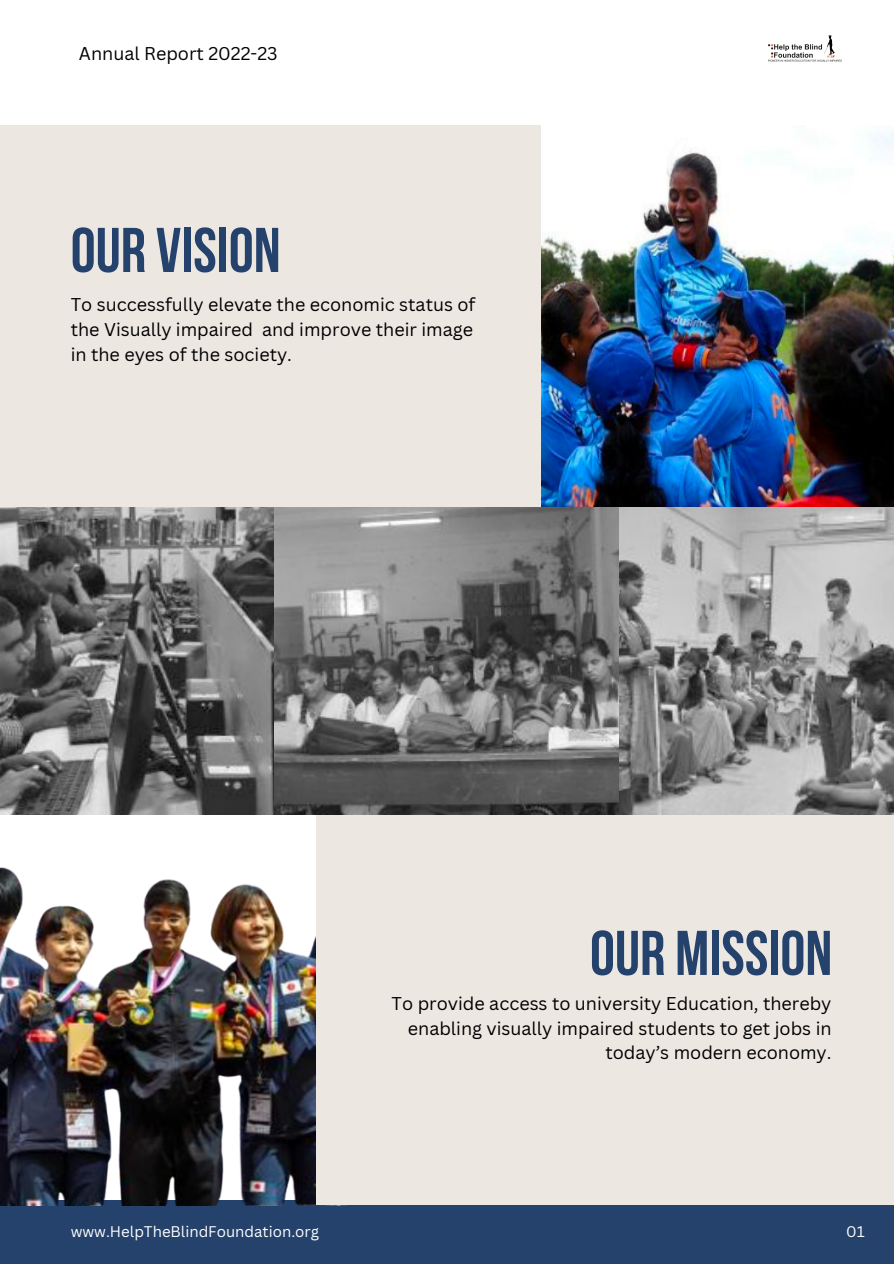
<style>
.page{position:relative;width:894px;height:1264px;background:#fff}
.page>*{position:absolute;margin:0;border:0;box-sizing:border-box;transform-origin:0 0}
.t1{font:63px "Bebas Neue Cyrillic";color:#24426b}
.t2{font:18px/24.8px "Canva Sans";color:#000}
.t3{font:15px "Canva Sans";color:#fff}
</style>
<div class="page">
<div style="left:0;top:1200px;width:893px;height:63px;background:#24426b"></div>
<div style="left:0;top:126px;width:636px;height:381px;background:#ede7e2"></div>
<img style="left:541px;top:126px;width:352px;height:381px">
<img style="left:0;top:814px;width:346px;height:391px">
<div style="left:316px;top:808px;width:577px;height:396px;background:#ede7e2"></div>
<img style="left:768px;top:35px;width:74px;height:27px">
<img style="left:0;top:507px;width:893px;height:307px">
<p class="t2" style="left:79px;top:40px;width:200px">Annual Report 2022-23</p>
<p class="t1" style="left:71px;top:225px;width:211px">OUR VISION</p>
<h1 class="t2" style="left:71px;top:292px;width:406px">To successfully elevate the economic status of the Visually impaired and improve their image in the eyes of the society.</h1>
<h2 class="t1" style="left:589px;top:927px;width:244px">OUR MISSION</h2>
<p class="t2" style="left:391px;top:990px;width:441px;text-align:right">To provide access to university Education, thereby enabling visually impaired students to get jobs in today’s modern economy.</p>
<h2 class="t3" style="left:71px;top:1221px;width:250px">www.HelpTheBlindFoundation.org</h2>
<p class="t3" style="left:845px;top:1221px;width:20px">01</p>
</div>
